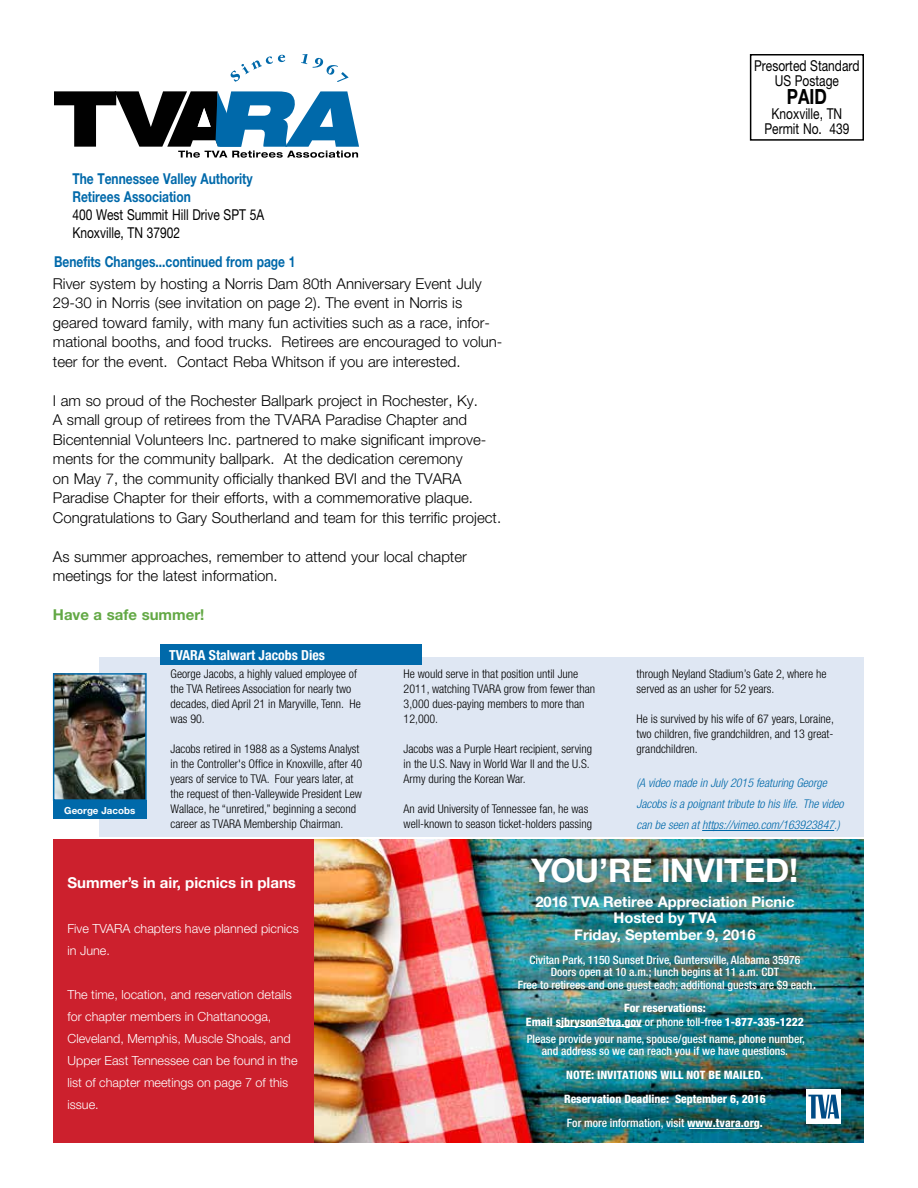
<style>
.page{position:relative;width:918px;height:1188px;background:#fff}
.page>*{position:absolute;margin:0;border:0;box-sizing:border-box;transform-origin:0 0}
.t1{font:700 32.7px "Helvetica Neue LT Std";letter-spacing:-.01em;color:#fff}
.t2{font:700 21px "Helvetica Neue LT Std";color:#000;scale:.8 1}
.t3{font:300 18px "Helvetica Neue LT Std";color:#fff}
.t4{font:300 15px/19.5px "Helvetica Neue LT Std";color:#000}
.t5{font:15px/15px "Helvetica Neue LT Std";color:#000;text-align:center;scale:.8 1}
.t6{font:700 15px/18px "Helvetica Neue LT Std";color:#0069aa;scale:.8 1}
.t7{font:700 15px "Helvetica Neue LT Std";color:#fff}
.t8{font:700 15px "Helvetica Neue LT Std";color:#62a844}
.t9{font:300 15px "Helvetica Neue LT Std";color:#fff}
.t10{font:700 14.7px/16.6px "Helvetica Neue LT Std";color:#fff;text-align:center}
.t11{font:700 condensed 13.8px "Helvetica Neue LT Std";color:#fff}
.t12{font:300 12.6px/22px "Helvetica Neue LT Std";color:#fff}
.t13{font:300 condensed 12px/15px "Helvetica Neue LT Std";color:#000}
.t14{font:italic 300 condensed 12px/21px "Helvetica Neue LT Std";color:#0069aa}
.t15{font:500 condensed 11.55px/12.5px "Helvetica Neue LT Std";color:#fff;text-align:center}
.t16{font:800 condensed 11.55px/23.9px "Helvetica Neue LT Std";color:#fff;text-align:center}
.t17{font:700 9.75px "Helvetica Neue LT Std";color:#fff}
.s1{font-weight:500}
</style>
<div class="page">
<div style="left:100px;top:657px;width:764px;height:180px;background:#dfe7f3"></div>
<div style="left:160px;top:644px;width:261px;height:21px;background:#0069aa"></div>
<div style="left:53px;top:839px;width:261px;height:304px;background:#cc202d"></div>
<svg style="left:230px;top:55px;width:55px;height:27px"></svg>
<svg style="left:301px;top:54px;width:48px;height:28px"></svg>
<svg style="left:54px;top:91px;width:305px;height:67px"></svg>
<div style="left:750px;top:54px;width:114px;height:87px;border:2px solid #000"></div>
<img style="left:314px;top:839px;width:550px;height:304px">
<div style="left:508px;top:848px;width:314px;height:283px;background:#000;opacity:.35"></div>
<div style="left:807px;top:1089px;width:34px;height:35px;background:#fff"></div>
<svg style="left:808px;top:1095px;width:31px;height:24px"></svg>
<hr style="left:702px;top:830px;width:132px;height:1px;background:#0069aa">
<img style="left:56px;top:676px;width:88px;height:122px">
<div style="left:53px;top:673px;width:94px;height:128px;border:2px solid #0069aa"></div>
<div style="left:53px;top:801px;width:94px;height:18px;background:#0069aa"></div>
<hr style="left:556px;top:1026px;width:86px;height:1px;background:#fff">
<hr style="left:689px;top:1128px;width:69px;height:1px;background:#fff">
<p class="t6" style="left:72px;top:169px;width:227px">The Tennessee Valley Authority<br>Retirees Association</p>
<p class="t5" style="left:72px;top:205px;width:241px;line-height:18px;text-align:left">400 West Summit Hill Drive SPT 5A<br>Knoxville, TN 37902</p>
<p class="t6" style="left:54px;top:253px;width:303px">Benefits Changes...continued from page 1</p>
<p class="t4" style="left:53px;top:273px;width:451px">River system by hosting a Norris Dam 80th Anniversary Event July 29-30 in Norris (see invitation on page 2). The event in Norris is geared toward family, with many fun activities such as a race, infor&shy;mational booths, and food trucks. Retirees are encouraged to volun&shy;teer for the event. Contact Reba Whitson if you are interested.</p>
<p class="t4" style="left:53px;top:390px;width:450px">I am so proud of the Rochester Ballpark project in Rochester, Ky.<br>A small group of retirees from the TVARA Paradise Chapter and Bicentennial Volunteers Inc. partnered to make significant improve&shy;ments for the community ballpark. At the dedication ceremony<br>on May 7, the community officially thanked BVI and the TVARA Paradise Chapter for their efforts, with a commemorative plaque.<br>Congratulations to Gary Southerland and team for this terrific project.</p>
<p class="t4" style="left:53px;top:546px;width:416px">As summer approaches, remember to attend your local chapter meetings for the latest information.</p>
<p class="t8" style="left:53px;top:606px;width:153px">Have a safe summer!</p>
<p class="t17" style="left:64px;top:804px;width:73px">George Jacobs</p>
<p class="t11" style="left:169px;top:647px;width:157px">TVARA Stalwart Jacobs Dies</p>
<p class="t13" style="left:171px;top:667px;width:192px">George Jacobs, a highly valued employee of the TVA Retirees Association for nearly two decades, died April 21 in Maryville, Tenn. He was 90.</p>
<p class="t13" style="left:171px;top:742px;width:193px">Jacobs retired in 1988 as a Systems Analyst in the Controller's Office in Knoxville, after 40 years of service to TVA. Four years later, at the request of then-Valleywide President Lew Wallace, he “unretired,” beginning a second career as TVARA Membership Chairman.</p>
<p class="t13" style="left:404px;top:667px;width:193px">He would serve in that position until June<br>2011, watching TVARA grow from fewer than<br>3,000 dues-paying members to more than<br>12,000.</p>
<p class="t13" style="left:404px;top:742px;width:190px">Jacobs was a Purple Heart recipient, serving in the U.S. Navy in World War II and the U.S.<br>Army during the Korean War.</p>
<p class="t13" style="left:404px;top:802px;width:190px">An avid University of Tennessee fan, he was well-known to season ticket-holders passing</p>
<p class="t5" style="left:754px;top:58px;width:133px">Presorted Standard<br>US Postage</p>
<h2 class="t2" style="left:787px;top:83px;width:52px">PAID</h2>
<p class="t5" style="left:765px;top:106px;width:108px">Knoxville, TN<br>Permit No. 439</p>
<p class="t13" style="left:637px;top:667px;width:191px">through Neyland Stadium’s Gate 2, where he served as an usher for 52 years.</p>
<p class="t13" style="left:637px;top:712px;width:199px;text-align:justify">He is survived by his wife of 67 years, Loraine, two children, five grandchildren, and 13 great&shy;grandchildren.</p>
<p class="t14" style="left:637px;top:773px;width:209px">(A video made in July 2015 featuring George<br>Jacobs is a poignant tribute to his life. The video can be seen at https://vimeo.com/163923847.)</p>
<p class="t7" style="left:68px;top:874px;width:230px">Summer’s in air, picnics in plans</p>
<p class="t12" style="left:68px;top:917px;width:233px">Five TVARA chapters have planned picnics in June.</p>
<p class="t12" style="left:68px;top:983px;width:232px">The time, location, and reservation details for chapter members in Chattanooga, Cleveland, Memphis, Muscle Shoals, and Upper East Tennessee can be found in the list of chapter meetings on page 7 of this issue.</p>
<h1 class="t1" style="left:531px;top:850px;width:269px">YOU’RE INVITED!</h1>
<p class="t10" style="left:535px;top:893px;width:261px">2016 TVA Retiree Appreciation Picnic<br>Hosted by TVA<br>Friday, September 9, 2016</p>
<p class="t15" style="left:518px;top:953px;width:296px">Civitan Park, 1150 Sunset Drive, Guntersville, Alabama 35976<br>Doors open at 10 a.m.; lunch begins at 11 a.m. CDT<br>Free to retirees and one guest each; additional guests are $9 each</p>
<p class="t16" style="left:526px;top:1002px;width:280px;line-height:13.2px">For reservations:<br>Email sjbryson@tva.gov <span class="s1">or phone toll-free</span> 1-877-335-1222</p>
<p class="t15" style="left:527px;top:1033px;width:278px;line-height:12px">Please provide your name, spouse/guest name, phone number and address so we can reach you if we have questions.</p>
<p class="t16" style="left:564px;top:1063px;width:203px;text-align:left">NOTE: INVITATIONS WILL NOT BE MAILED.<br>Reservation Deadline: September 6, 2016<br><span class="s1">For more information, visit</span> www.tvara.org.</p>
<h3 class="t3" style="left:812px;top:971px;width:7px">.</h3>
<p class="t9" style="left:801px;top:1029px;width:6px">,</p>
</div>
